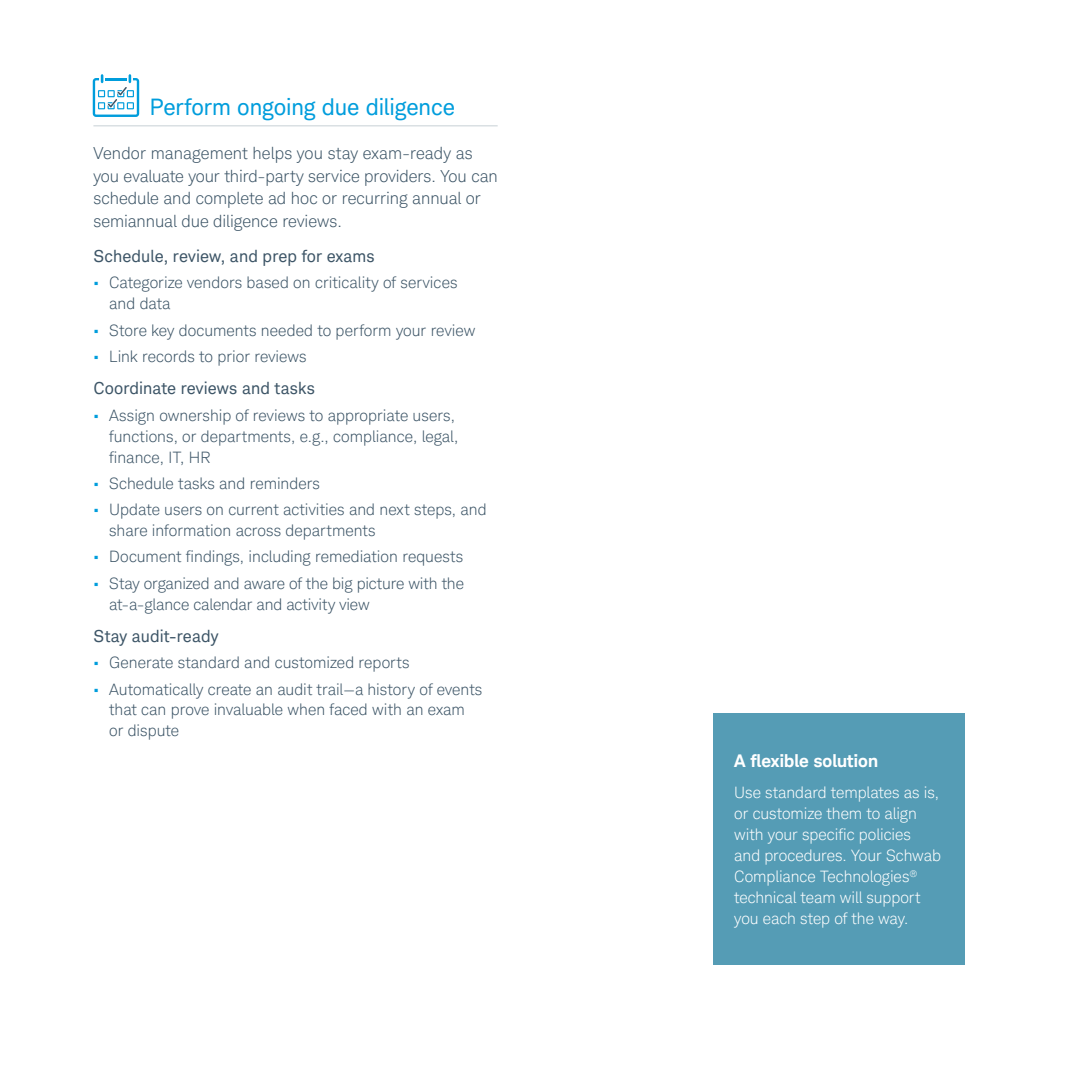
<style>
.page{position:relative;width:1071px;height:1071px;background:#fff}
.page>*{position:absolute;margin:0;border:0;box-sizing:border-box;transform-origin:0 0}
.t1{font:22.75px "Charles Modern";letter-spacing:-.005em;color:#009ddc}
.t2{font:700 17.5px "Charles Modern";letter-spacing:.01em;color:#fff}
.t3{font:300 16.62px/22.8px "Charles Modern";color:#3d5567}
.t4{font:16.62px "Charles Modern";letter-spacing:.01em;color:#3d5567}
.t5{font:300 15.75px/21px "Charles Modern";letter-spacing:.005em;color:#3d5567}
.t6{font:300 15.75px/21px "Charles Modern";color:#fff}
.s1{font-weight:400;color:#009ddc}
</style>
<div class="page">
<div style="left:713px;top:713px;width:252px;height:252px;background:#559cb5"></div>
<hr style="left:93px;top:125px;width:405px;height:1px;background:#c7d0d5">
<svg style="left:93px;top:74px;width:46px;height:43px"></svg>
<h1 class="t1" style="left:150px;top:94px;width:307px">Perform ongoing due diligence</h1>
<p class="t3" style="left:93px;top:142px;width:406px">Vendor management helps you stay exam-ready as you evaluate your third-party service providers. You can schedule and complete ad hoc or recurring annual or semiannual due diligence reviews.</p>
<p class="t4" style="left:93px;top:246px;width:283px">Schedule, review, and prep for exams</p>
<p class="t5" style="left:109px;top:272px;width:350px;text-indent:-16px"><span class="s1">•</span> Categorize vendors based on criticality of services and data</p>
<p class="t5" style="left:93px;top:320px;width:384px"><span class="s1">•</span> Store key documents needed to perform your review</p>
<p class="t5" style="left:93px;top:346px;width:215px"><span class="s1">•</span> Link records to prior reviews</p>
<p class="t4" style="left:93px;top:379px;width:223px">Coordinate reviews and tasks</p>
<p class="t5" style="left:109px;top:405px;width:351px;text-indent:-16px"><span class="s1">•</span> Assign ownership of reviews to appropriate users, functions, or departments, e.g., compliance, legal, finance, IT, HR</p>
<p class="t5" style="left:93px;top:473px;width:228px"><span class="s1">•</span> Schedule tasks and reminders</p>
<p class="t5" style="left:109px;top:499px;width:379px;text-indent:-16px"><span class="s1">•</span> Update users on current activities and next steps, and share information across departments</p>
<p class="t5" style="left:93px;top:546px;width:371px"><span class="s1">•</span> Document findings, including remediation requests</p>
<p class="t5" style="left:109px;top:573px;width:356px;text-indent:-16px"><span class="s1">•</span> Stay organized and aware of the big picture with the at-a-glance calendar and activity view</p>
<p class="t4" style="left:93px;top:626px;width:127px">Stay audit-ready</p>
<p class="t5" style="left:93px;top:652px;width:318px"><span class="s1">•</span> Generate standard and customized reports</p>
<p class="t5" style="left:109px;top:678px;width:375px;text-indent:-16px"><span class="s1">•</span> Automatically create an audit trail—a history of events that can prove invaluable when faced with an exam or dispute</p>
<p class="t2" style="left:734px;top:750px;width:145px">A flexible solution</p>
<p class="t6" style="left:734px;top:782px;width:208px">Use standard templates as is, or customize them to align with your specific policies<br>and procedures. Your Schwab<br>Compliance Technologies<sup>® </sup>technical team will support you each step of the way.</p>
</div>
